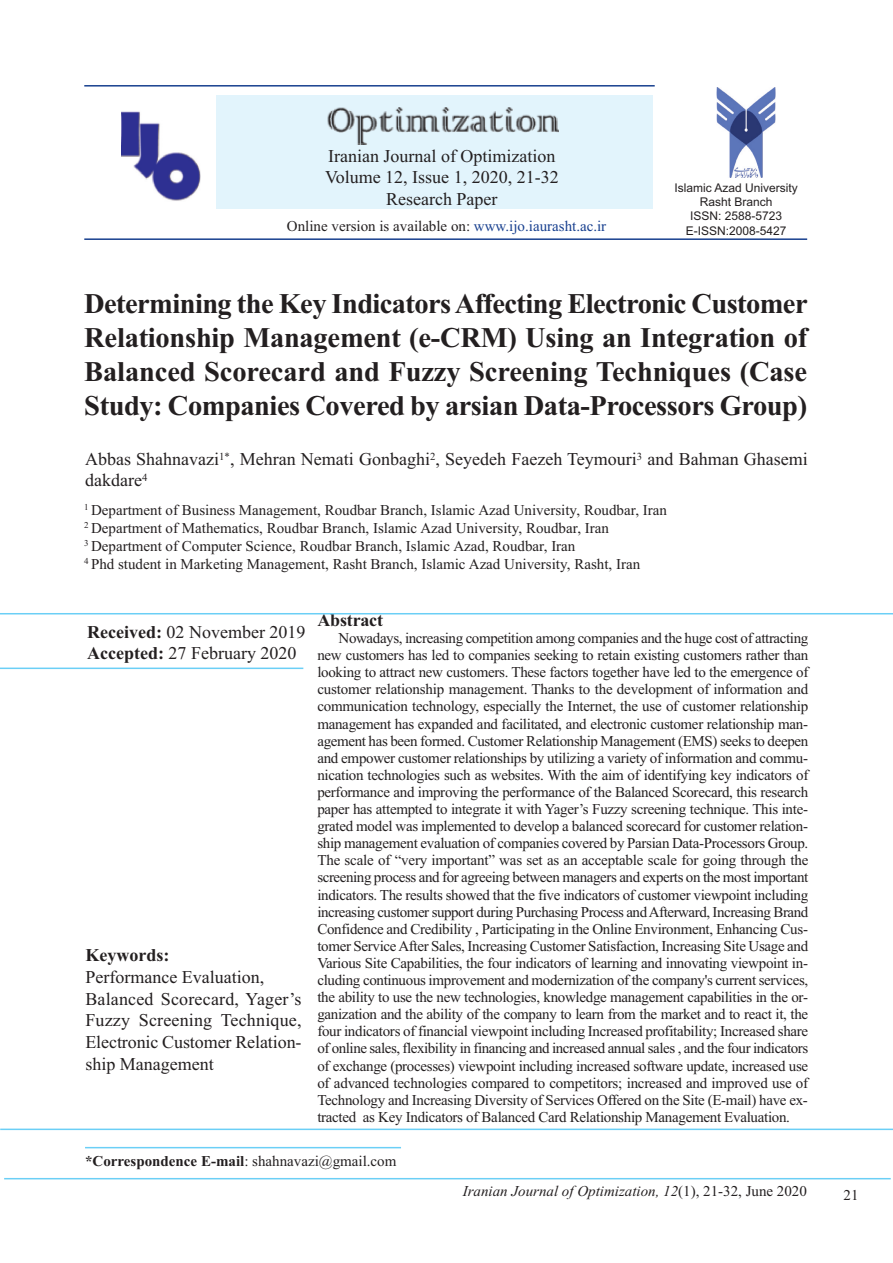
<style>
.page{position:relative;width:893px;height:1263px;background:#fff}
.page>*{position:absolute;margin:0;border:0;box-sizing:border-box;transform-origin:0 0}
.t1{font:700 28.5px/34.2px "Times New Roman";letter-spacing:-.015em;color:#231f20;text-align:justify}
.t2{font:18px/21.6px "Times New Roman";color:#231f20}
.t3{font:700 18px "Times New Roman";letter-spacing:-.005em;color:#231f20}
.t4{font:15px/17.1px "Times New Roman";color:#231f20}
.t5{font:italic 15px "Times New Roman";color:#231f20}
.t6{font:700 15px "Times New Roman";color:#231f20}
.t7{font:12px/14.4px "Arial";color:#231f20;text-align:center}
.s1{color:#18408f}
.s2{font-weight:700}
.s3{font-weight:400}
.s4{font-style:normal}
</style>
<div class="page">
<hr style="left:84px;top:85px;width:571px;height:2px;background:#18408f">
<hr style="left:84px;top:238px;width:723px;height:2px;background:#18408f">
<hr style="left:85px;top:1147px;width:316px;height:1px;background:#6bcff6">
<hr style="left:4px;top:1178px;width:887px;height:1px;background:#6bcff6">
<hr style="left:0;top:613px;width:893px;height:1px;background:#6bcff6">
<hr style="left:0;top:1128px;width:893px;height:2px;background:#6bcff6">
<hr style="left:0;top:667px;width:303px;height:2px;background:#6bcff6">
<img style="left:121px;top:111px;width:80px;height:90px">
<div style="left:216px;top:96px;width:436px;height:113px;background:#e2f4fc"></div>
<img style="left:716px;top:88px;width:59px;height:89px">
<img style="left:328px;top:107px;width:230px;height:37px">
<p class="t2" style="left:325px;top:145px;width:235px;text-align:center">Iranian Journal of Optimization<br>Volume 12, Issue 1, 2020, 21-32<br>Research Paper</p>
<p class="t7" style="left:674px;top:180px;width:125px">Islamic Azad University<br>Rasht Branch<br>ISSN: 2588-5723</p>
<p class="t4" style="left:287px;top:217px;width:321px">Online version is available on: <span class="s1">www.ijo.iaurasht.ac.ir</span></p>
<p class="t7" style="left:686px;top:223px;width:102px">E-ISSN:2008-5427</p>
<p class="t1" style="left:84px;top:286px;width:725px">Determining the Key IndicatorsAffecting Electronic Customer Relationship Management (e-CRM) Using an Integration of Balanced Scorecard and Fuzzy Screening Techniques (Case Study: Companies Covered by arsian Data-Processors Group)</p>
<p class="t2" style="left:85px;top:448px;width:724px">Abbas Shahnavazi<sup>1*</sup>, Mehran Nemati Gonbaghi<sup>2</sup>, Seyedeh Faezeh Teymouri<sup>3</sup> and Bahman Ghasemi dakdare<sup>4</sup></p>
<p class="t4" style="left:84px;top:500px;width:584px;line-height:18px"><sup>1</sup> Department of Business Management, Roudbar Branch, Islamic Azad University, Roudbar, Iran <sup>2</sup> Department of Mathematics, Roudbar Branch, Islamic Azad University, Roudbar, Iran<br><sup>3</sup> Department of Computer Science, Roudbar Branch, Islamic Azad, Roudbar, Iran<br><sup>4</sup> Phd student in Marketing Management, Rasht Branch, Islamic Azad University, Rasht, Iran</p>
<p class="t2" style="left:87px;top:621px;width:220px"><span class="s2">Received:</span> 02 November 2019<br><span class="s2">Accepted:</span> 27 February 2020</p>
<p class="t3" style="left:85px;top:944px;width:85px">Keywords:</p>
<p class="t2" style="left:85px;top:966px;width:218px">Performance Evaluation,<br>Balanced Scorecard, Yager’s<br>Fuzzy Screening Technique,<br>Electronic Customer Relation&shy;ship Management</p>
<p class="t3" style="left:317px;top:609px;width:67px">Abstract</p>
<p class="t4" style="left:317px;top:629px;width:492px;text-align:justify;text-indent:21px">Nowadays, increasing competition among companies and the huge cost of attracting new customers has led to companies seeking to retain existing customers rather than looking to attract new customers. These factors together have led to the emergence of customer relationship management. Thanks to the development of information and communication technology, especially the Internet, the use of customer relationship management has expanded and facilitated, and electronic customer relationship man&shy;agement has been formed. Customer Relationship Management (EMS) seeks to deepen and empower customer relationships by utilizing a variety of information and commu&shy;nication technologies such as websites. With the aim of identifying key indicators of performance and improving the performance of the Balanced Scorecard, this research paper has attempted to integrate it with Yager’s Fuzzy screening technique. This inte&shy;grated model was implemented to develop a balanced scorecard for customer relation&shy;ship management evaluation of companies covered by Parsian Data-Processors Group.<br>The scale of “very important” was set as an acceptable scale for going through the screening process and for agreeing between managers and experts on the most important indicators. The results showed that the five indicators of customer viewpoint including increasing customer support during Purchasing Process andAfterward, Increasing Brand Confidence and Credibility , Participating in the Online Environment, Enhancing Cus&shy;tomer ServiceAfter Sales, Increasing Customer Satisfaction, Increasing Site Usage and Various Site Capabilities, the four indicators of learning and innovating viewpoint in&shy;cluding continuous improvement and modernization of the company's current services, the ability to use the new technologies, knowledge management capabilities in the or&shy;ganization and the ability of the company to learn from the market and to react it, the four indicators of financial viewpoint including Increased profitability; Increased share of online sales, flexibility in financing and increased annual sales , and the four indicators of exchange (processes) viewpoint including increased software update, increased use of advanced technologies compared to competitors; increased and improved use of Technology and Increasing Diversity of Services Offered on the Site (E-mail) have ex&shy;tracted as Key Indicators of Balanced Card Relationship Management Evaluation.</p>
<p class="t6" style="left:85px;top:1152px;width:313px">*Correspondence E-mail<span class="s3">: shahnavazi@gmail.com</span></p>
<p class="t5" style="left:463px;top:1182px;width:346px">Iranian Journal of Optimization, 12<span class="s4">(1), 21-32, June 2020</span></p>
<p class="t4" style="left:843px;top:1186px;width:16px">21</p>
</div>
